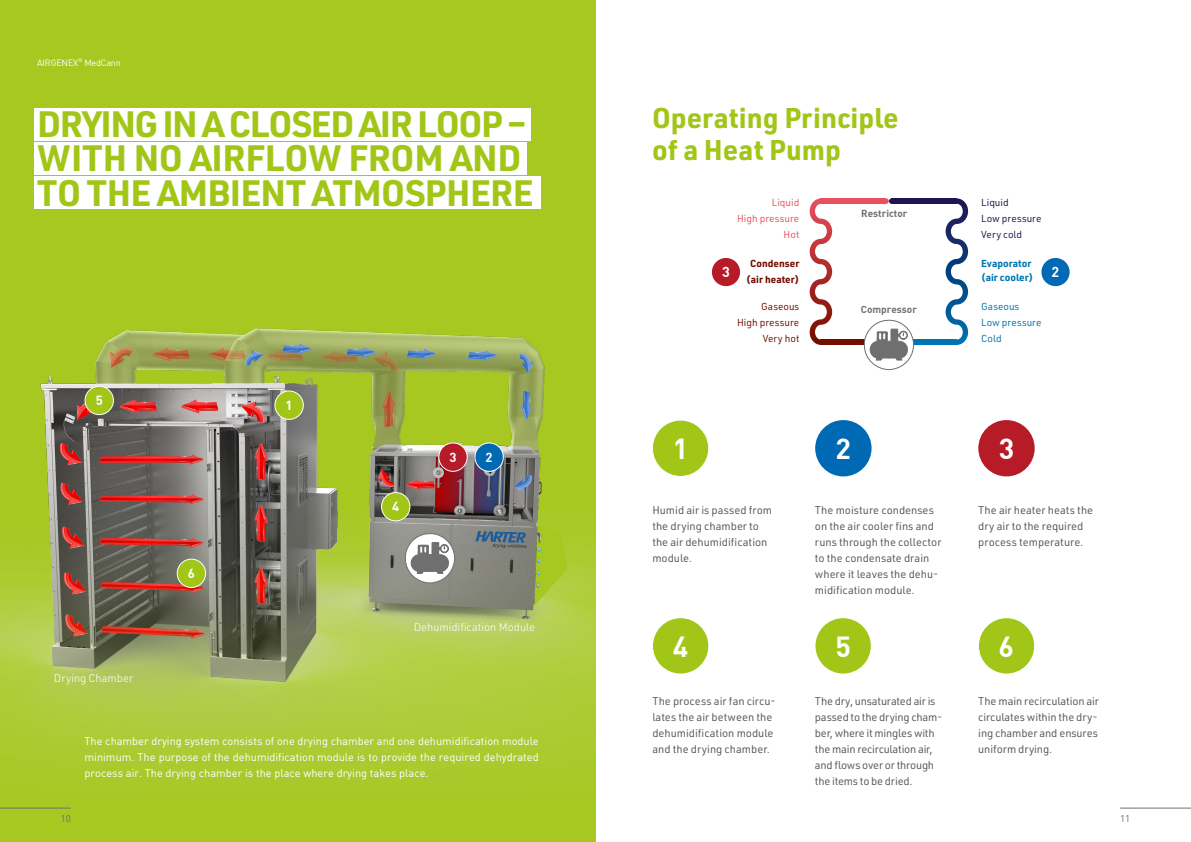
<style>
.page{position:relative;width:1191px;height:842px;background:#fff}
.page>*{position:absolute;margin:0;border:0;box-sizing:border-box;transform-origin:0 0}
.t1{font:700 36px/34.2px "URWDIN";letter-spacing:-.02em;color:#a2c617}
.t2{font:28.5px "DIN Bold";color:#fff}
.t3{font:700 28px/32px "URWDIN";color:#a2c617}
.t4{font:14.2px "DIN Bold";color:#fff}
.t5{font:13px "DIN Bold";color:#fff}
.t6{font:11px/16px "URWDIN";color:#575756}
.t7{font:11px/16px "DIN";color:#fff;text-align:justify}
.t8{font:11px/16px "URWDIN";letter-spacing:-.02em;color:#575756}
.t9{font:300 11px "URWDIN";color:#fff}
.t10{font:10px/16px "URWDIN";color:#700e00;text-align:right}
.t11{font:10px/16px "URWDIN";color:#211452}
.t12{font:10px/16px "URWDIN";color:#0075b1}
.t13{font:700 10px/14px "URWDIN";color:#0075b1}
.t14{font:10px/16px "URWDIN";color:#ea5160;text-align:right}
.t15{font:700 10px/16px "URWDIN";color:#700e00;text-align:center}
.t16{font:10px "DIN Bold";color:#706f6f}
.t17{font:9.7px "DIN";color:#706f6f}
.t18{font:9px "DIN";letter-spacing:-.02em;color:#fff}
</style>
<div class="page">
<div style="left:0;top:0;width:595px;height:842px;background:#a6c821"></div>
<img style="left:0;top:328px;width:595px;height:449px">
<div style="left:275px;top:391px;width:28px;height:28px;background:#a2c617;border-radius:50%"></div>
<div style="left:274px;top:390px;width:30px;height:30px;border:1px solid #fff;border-radius:50%"></div>
<div style="left:475px;top:443px;width:28px;height:28px;background:#0069b4;border-radius:50%"></div>
<div style="left:474px;top:442px;width:30px;height:30px;border:1px solid #fff;border-radius:50%"></div>
<div style="left:439px;top:443px;width:28px;height:28px;background:#b81b28;border-radius:50%"></div>
<div style="left:438px;top:442px;width:30px;height:30px;border:1px solid #fff;border-radius:50%"></div>
<div style="left:381px;top:492px;width:29px;height:29px;background:#a2c617;border-radius:50%"></div>
<div style="left:381px;top:492px;width:29px;height:29px;border:1px solid #fff;border-radius:50%"></div>
<div style="left:85px;top:386px;width:28px;height:29px;background:#a2c617;border-radius:50%"></div>
<div style="left:85px;top:386px;width:29px;height:29px;border:1px solid #fff;border-radius:50%"></div>
<div style="left:177px;top:559px;width:29px;height:28px;background:#a2c617;border-radius:50%"></div>
<div style="left:177px;top:559px;width:29px;height:29px;border:1px solid #fff;border-radius:50%"></div>
<hr style="left:0;top:808px;width:71px;height:1px;background:#706f6f">
<hr style="left:1120px;top:808px;width:71px;height:1px;background:#706f6f">
<svg style="left:403px;top:530px;width:52px;height:54px;background:#aaaaa8"></svg>
<div style="left:34px;top:108px;width:497px;height:33px;background:#fff"></div>
<div style="left:34px;top:142px;width:492px;height:33px;background:#fff"></div>
<div style="left:34px;top:176px;width:507px;height:33px;background:#fff"></div>
<div style="left:652px;top:420px;width:56px;height:56px;background:#a2c617;border-radius:50%"></div>
<div style="left:652px;top:420px;width:57px;height:57px;border:1px solid #fff;border-radius:50%"></div>
<div style="left:815px;top:420px;width:56px;height:56px;background:#0069b4;border-radius:50%"></div>
<div style="left:978px;top:420px;width:56px;height:56px;background:#b81b28;border-radius:50%"></div>
<div style="left:652px;top:618px;width:57px;height:56px;background:#a2c617;border-radius:50%"></div>
<div style="left:652px;top:617px;width:57px;height:57px;border:1px solid #fff;border-radius:50%"></div>
<div style="left:815px;top:618px;width:56px;height:56px;background:#a2c617;border-radius:50%"></div>
<div style="left:814px;top:617px;width:58px;height:57px;border:1px solid #fff;border-radius:50%"></div>
<div style="left:978px;top:618px;width:56px;height:56px;background:#a2c617;border-radius:50%"></div>
<div style="left:978px;top:617px;width:57px;height:57px;border:1px solid #fff;border-radius:50%"></div>
<div style="left:1041px;top:258px;width:28px;height:28px;background:#0069b4;border-radius:50%"></div>
<div style="left:712px;top:258px;width:28px;height:28px;background:#b81b28;border-radius:50%"></div>
<svg style="left:809px;top:198px;width:23px;height:147px"></svg>
<svg style="left:945px;top:198px;width:23px;height:147px"></svg>
<div style="left:821px;top:198px;width:65px;height:6px;background:#ea5160"></div>
<div style="left:891px;top:198px;width:66px;height:6px;background:#211452"></div>
<div style="left:820px;top:339px;width:54px;height:6px;background:#700e00"></div>
<div style="left:902px;top:339px;width:54px;height:6px;background:#0075b1"></div>
<svg style="left:886px;top:198px;width:5px;height:6px"></svg>
<svg style="left:863px;top:319px;width:51px;height:51px"></svg>
<p class="t18" style="left:37px;top:57px;width:85px">AIRGENEX<sup>®</sup> MedCann</p>
<h1 class="t1" style="left:37px;top:106px;width:498px">DRYING IN A CLOSED AIR LOOP –<br>WITH NO AIRFLOW FROM AND<br>TO THE AMBIENT ATMOSPHERE</h1>
<p class="t5" style="left:96px;top:392px;width:9px">5</p>
<p class="t9" style="left:54px;top:671px;width:81px">Drying Chamber</p>
<p class="t5" style="left:188px;top:565px;width:9px">6</p>
<p class="t5" style="left:286px;top:397px;width:9px">1</p>
<p class="t5" style="left:392px;top:498px;width:9px">4</p>
<p class="t5" style="left:449px;top:448px;width:9px">3</p>
<p class="t5" style="left:485px;top:448px;width:9px">2</p>
<p class="t9" style="left:414px;top:620px;width:123px">Dehumidification Module</p>
<p class="t7" style="left:85px;top:733px;width:456px">The chamber drying system consists of one drying chamber and one dehumidification module minimum. The purpose of the dehumidification module is to provide the required dehydrated process air. The drying chamber is the place where drying takes place.</p>
<h3 class="t3" style="left:652px;top:101px;width:248px">Operating Principle of a Heat Pump</h3>
<p class="t14" style="left:737px;top:194px;width:64px">Liquid<br>High pressure<br>Hot</p>
<p class="t11" style="left:981px;top:194px;width:62px">Liquid<br>Low pressure<br>Very cold</p>
<p class="t16" style="left:861px;top:207px;width:48px">Restrictor</p>
<p class="t15" style="left:746px;top:255px;width:55px">Condenser (air heater)</p>
<p class="t13" style="left:981px;top:256px;width:54px">Evaporator (air cooler)</p>
<p class="t16" style="left:861px;top:303px;width:58px">Compressor</p>
<p class="t4" style="left:722px;top:263px;width:9px">3</p>
<p class="t4" style="left:1051px;top:263px;width:9px">2</p>
<p class="t10" style="left:737px;top:298px;width:64px">Gaseous<br>High pressure<br>Very hot</p>
<p class="t12" style="left:981px;top:298px;width:62px">Gaseous<br>Low pressure<br>Cold</p>
<h2 class="t2" style="left:673px;top:430px;width:17px">1</h2>
<h2 class="t2" style="left:835px;top:430px;width:17px">2</h2>
<h2 class="t2" style="left:998px;top:430px;width:17px">3</h2>
<p class="t6" style="left:652px;top:501px;width:121px">Humid air is passed from the drying chamber to the air dehumidification module.</p>
<p class="t6" style="left:815px;top:501px;width:128px">The moisture condenses on the air cooler fins and runs through the collector to the condensate drain where it leaves the dehu&shy;midification module.</p>
<p class="t6" style="left:978px;top:501px;width:116px">The air heater heats the dry air to the required process temperature.</p>
<h2 class="t2" style="left:673px;top:628px;width:17px">4</h2>
<h2 class="t2" style="left:835px;top:628px;width:17px">5</h2>
<h2 class="t2" style="left:998px;top:628px;width:17px">6</h2>
<p class="t6" style="left:652px;top:692px;width:125px">The process air fan circu&shy;lates the air between the dehumidification module and the drying chamber.</p>
<p class="t8" style="left:815px;top:692px;width:129px">The dry, unsaturated air is passed to the drying cham&shy;ber, where it mingles with the main recirculation air, and flows over or through the items to be dried.</p>
<p class="t6" style="left:978px;top:693px;width:122px">The main recirculation air circulates within the dry&shy;ing chamber and ensures uniform drying.</p>
<p class="t17" style="left:61px;top:813px;width:12px">10</p>
<p class="t17" style="left:1120px;top:813px;width:12px">11</p>
</div>
